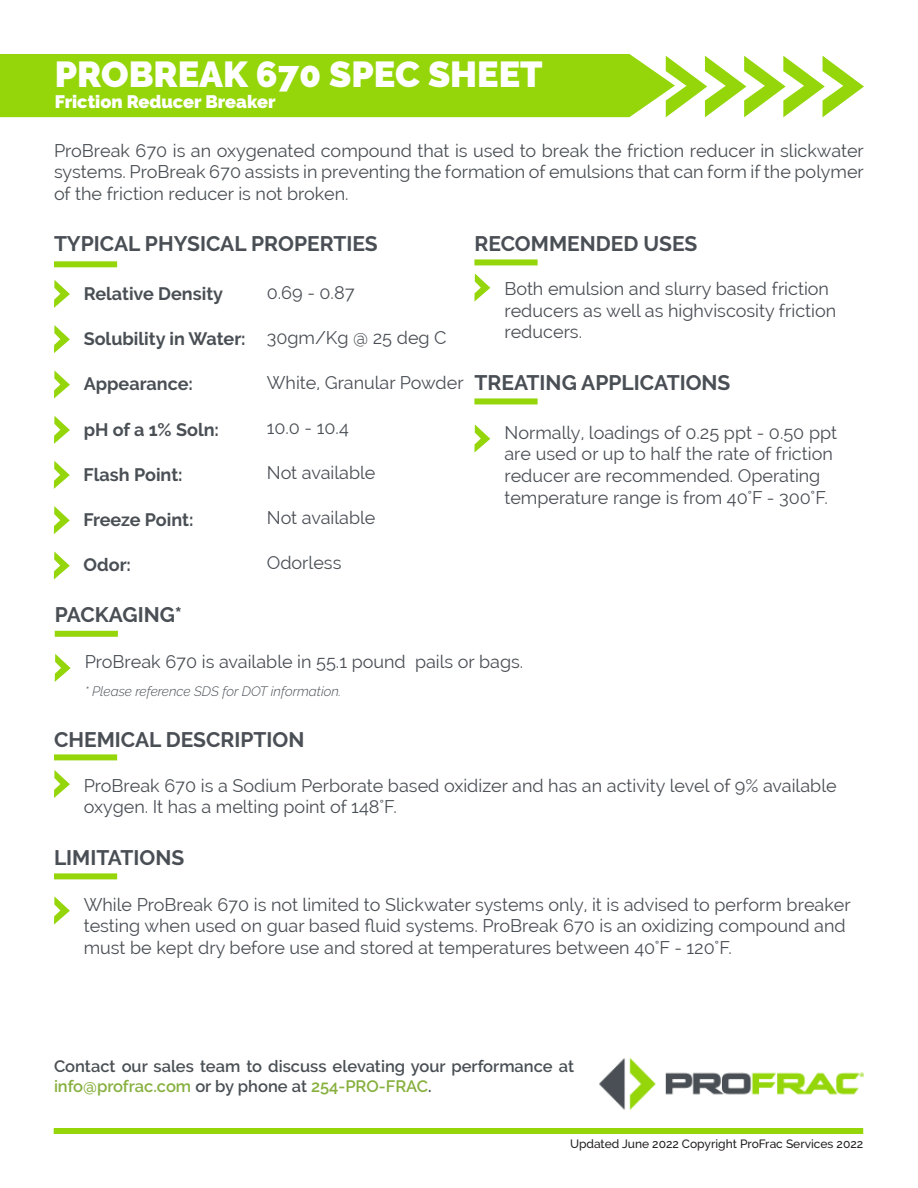
<style>
.page{position:relative;width:918px;height:1188px;background:#fff}
.page>*{position:absolute;margin:0;border:0;box-sizing:border-box;transform-origin:0 0}
.t1{font:900 36px "Raleway";color:#fff}
.t2{font:700 21px "Raleway";color:#4a4f55}
.t3{font:700 21px "Raleway";color:#494f54}
.t4{font:18px/21.6px "Raleway";color:#4a4f55}
.ProFrac_Body_Paragra{font:18px/21.6px "Raleway";color:#494f54;text-align:justify}
.t5{font:700 18px "Raleway";color:#494f54}
.t6{font:900 18px "Raleway";color:#fff}
.ProFrac_Body_Paragra-2{font:600 16.5px/19.8px "Raleway";color:#494f54}
.t7{font:italic 300 13.5px "Raleway";color:#4a4f55}
.t8{font:500 12px "Raleway";color:#231f20}
.s1{color:#87b03f}
</style>
<div class="page">
<img style="left:599px;top:1058px;width:265px;height:52px">
<svg style="left:54px;top:280px;width:16px;height:28px"></svg>
<svg style="left:54px;top:325px;width:16px;height:28px"></svg>
<svg style="left:54px;top:896px;width:16px;height:29px"></svg>
<svg style="left:54px;top:770px;width:16px;height:28px"></svg>
<div style="left:54px;top:261px;width:63px;height:6px;background:#94d60a"></div>
<div style="left:54px;top:873px;width:63px;height:6px;background:#94d60a"></div>
<div style="left:54px;top:754px;width:63px;height:6px;background:#94d60a"></div>
<div style="left:54px;top:1128px;width:809px;height:6px;background:#94d60a"></div>
<svg style="left:0;top:54px;width:864px;height:63px;background:#a4dc30"></svg>
<svg style="left:54px;top:370px;width:16px;height:29px"></svg>
<svg style="left:54px;top:461px;width:16px;height:28px"></svg>
<svg style="left:54px;top:416px;width:16px;height:28px"></svg>
<svg style="left:54px;top:506px;width:16px;height:28px"></svg>
<svg style="left:54px;top:551px;width:16px;height:29px"></svg>
<svg style="left:55px;top:654px;width:16px;height:28px"></svg>
<svg style="left:474px;top:273px;width:16px;height:29px"></svg>
<svg style="left:474px;top:425px;width:16px;height:28px"></svg>
<div style="left:55px;top:631px;width:63px;height:6px;background:#94d60a"></div>
<div style="left:474px;top:259px;width:64px;height:6px;background:#94d60a"></div>
<div style="left:474px;top:398px;width:64px;height:6px;background:#94d60a"></div>
<p class="t1" style="left:55px;top:53px;width:489px">PROBREAK 670 SPEC SHEET</p>
<p class="t6" style="left:55px;top:91px;width:222px">Friction Reducer Breaker</p>
<p class="ProFrac_Body_Paragra" style="left:54px;top:140px;width:811px">ProBreak 670 is an oxygenated compound that is used to break the friction reducer in slickwater systems. ProBreak 670 assists in preventing the formation of emulsions that can form if the polymer of the friction reducer is not broken.</p>
<p class="t3" style="left:54px;top:232px;width:325px">TYPICAL PHYSICAL PROPERTIES</p>
<p class="t2" style="left:474px;top:231px;width:224px">RECOMMENDED USES</p>
<p class="t5" style="left:84px;top:283px;width:141px">Relative Density</p>
<p class="t5" style="left:84px;top:328px;width:164px">Solubility in Water:</p>
<p class="t5" style="left:84px;top:374px;width:111px">Appearance:</p>
<p class="t5" style="left:84px;top:419px;width:137px">pH of a 1% Soln:</p>
<p class="t5" style="left:84px;top:464px;width:101px">Flash Point:</p>
<p class="t5" style="left:84px;top:509px;width:111px">Freeze Point:</p>
<p class="t5" style="left:84px;top:555px;width:49px">Odor:</p>
<p class="t4" style="left:267px;top:282px;width:89px">0.69‐ - 0.87</p>
<p class="t4" style="left:267px;top:327px;width:181px">30gm/Kg @ 25 deg C</p>
<p class="t4" style="left:267px;top:372px;width:198px">White, Granular Powder</p>
<p class="t4" style="left:267px;top:417px;width:84px">10.0 ‐- 10.4</p>
<p class="t4" style="left:267px;top:462px;width:110px">Not available</p>
<p class="t4" style="left:267px;top:507px;width:110px">Not available</p>
<p class="t4" style="left:267px;top:552px;width:76px">Odorless</p>
<p class="t4" style="left:504px;top:278px;width:333px">Both emulsion and slurry based friction reducers as well as high‐viscosity friction reducers.</p>
<p class="t2" style="left:474px;top:370px;width:258px">TREATING APPLICATIONS</p>
<p class="t4" style="left:504px;top:422px;width:334px">Normally, loadings of 0.25 ppt ‐- 0.50 ppt are used or up to half the rate of friction reducer are recommended. Operating temperature range is from 40°F -‐ 300°F.</p>
<p class="t2" style="left:55px;top:603px;width:129px">PACKAGING*</p>
<p class="t4" style="left:85px;top:651px;width:440px">ProBreak 670 is available in 55.1 pound pails or bags.</p>
<p class="t7" style="left:85px;top:683px;width:258px">* Please reference SDS for DOT information.</p>
<p class="t2" style="left:54px;top:727px;width:252px">CHEMICAL DESCRIPTION</p>
<p class="t4" style="left:84px;top:775px;width:754px">ProBreak 670 is a Sodium Perborate based oxidizer and has an activity level of 9% available oxygen. It has a melting point of 148°F.</p>
<p class="t2" style="left:54px;top:845px;width:132px">LIMITATIONS</p>
<p class="t4" style="left:84px;top:894px;width:769px">While ProBreak 670 is not limited to Slickwater systems only, it is advised to perform breaker testing when used on guar based fluid systems. ProBreak 670 is an oxidizing compound and must be kept dry before use and stored at temperatures between 40°F - 120°F.</p>
<p class="ProFrac_Body_Paragra-2" style="left:54px;top:1056px;width:522px">Contact our sales team to discuss elevating your performance at <span class="s1">info@profrac.com</span> or by phone at <span class="s1">254-PRO-FRAC</span>.</p>
<p class="t8" style="left:570px;top:1137px;width:295px">Updated June 2022 Copyright ProFrac Services 2022</p>
</div>
